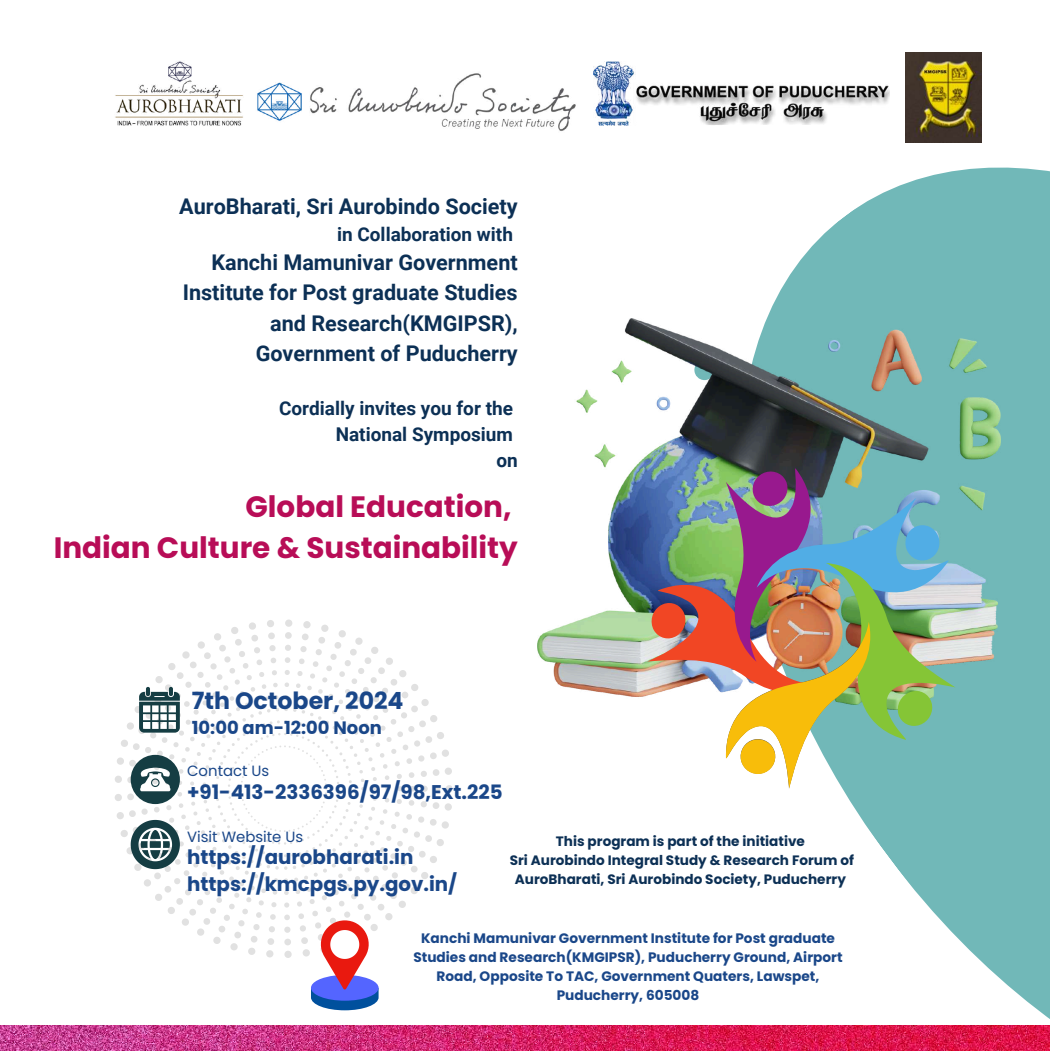
<style>
.page{position:relative;width:1050px;height:1051px;background:#fff}
.page>*{position:absolute;margin:0;border:0;box-sizing:border-box;transform-origin:0 0}
.t1{font:700 29.4px/40.7px "Poppins";color:#b80d57;text-align:right}
.t2{font:700 23.62px "Poppins";color:#1a4789}
.t3{font:700 21.61px/30.2px "Roboto";color:#0c3055;text-align:right}
.t4{font:700 19.78px/26.9px "Poppins";color:#1a4789}
.t5{font:700 18.99px/26.2px "Roboto";color:#0c3055;text-align:right}
.t6{font:700 17.94px "Poppins";color:#1a4789}
.t7{font:14.88px "Poppins";color:#1a4789}
.t8{font:700 13.65px/19.1px "Poppins";color:#1a4789;text-align:center}
.t9{font:700 13.56px/18.9px "Poppins";color:#0c3055;text-align:center}
</style>
<div class="page">
<svg style="left:115px;top:619px;width:337px;height:339px"></svg>
<svg style="left:127px;top:632px;width:313px;height:313px"></svg>
<svg style="left:140px;top:644px;width:288px;height:289px"></svg>
<svg style="left:152px;top:657px;width:263px;height:263px"></svg>
<svg style="left:165px;top:670px;width:238px;height:237px"></svg>
<svg style="left:178px;top:682px;width:212px;height:213px"></svg>
<svg style="left:190px;top:695px;width:187px;height:187px"></svg>
<svg style="left:766px;top:100px;width:284px;height:919px;fill:#71b8b8"></svg>
<svg style="left:131px;top:755px;width:49px;height:49px"></svg>
<svg style="left:131px;top:820px;width:49px;height:49px"></svg>
<svg style="left:139px;top:687px;width:41px;height:45px"></svg>
<img style="left:115px;top:61px;width:128px;height:65px">
<img style="left:257px;top:73px;width:319px;height:58px">
<img style="left:906px;top:52px;width:75px;height:90px">
<img style="left:642px;top:85px;width:247px;height:40px">
<img style="left:594px;top:62px;width:48px;height:63px">
<img style="left:537px;top:319px;width:464px;height:390px">
<img style="left:647px;top:465px;width:308px;height:324px">
<img style="left:0;top:1025px;width:1050px;height:26px">
<svg style="left:311px;top:920px;width:68px;height:90px"></svg>
<h3 class="t3" style="left:179px;top:191px;width:340px">AuroBharati, Sri Aurobindo Society</h3>
<h3 class="t5" style="left:337px;top:222px;width:177px">in Collaboration with</h3>
<h3 class="t3" style="left:183px;top:248px;width:336px">Kanchi Mamunivar Government<br>Institute for Post graduate Studies and Research(KMGIPSR),<br>Government of Puducherry</h3>
<h3 class="t5" style="left:279px;top:395px;width:240px">Cordially invites you for the<br>National Symposium<br>on</h3>
<h1 class="t1" style="left:54px;top:487px;width:466px">Global Education,<br>Indian Culture &amp; Sustainability</h1>
<h2 class="t2" style="left:192px;top:684px;width:213px">7th October, 2024</h2>
<h3 class="t6" style="left:192px;top:715px;width:192px">10:00 am-12:00 Noon</h3>
<p class="t7" style="left:187px;top:761px;width:84px">Contact Us</p>
<h3 class="t4" style="left:187px;top:778px;width:317px">+91-413-2336396/97/98,Ext.225</h3>
<p class="t7" style="left:187px;top:826px;width:118px">Visit Website Us</p>
<h3 class="t4" style="left:187px;top:843px;width:272px">https://aurobharati.in https://kmcpgs.py.gov.in/</h3>
<p class="t9" style="left:510px;top:831px;width:346px">This program is part of the initiative<br>Sri Aurobindo Integral Study &amp; Research Forum of<br>AuroBharati, Sri Aurobindo Society, Puducherry</p>
<p class="t8" style="left:413px;top:928px;width:431px">Kanchi Mamunivar Government Institute for Post graduate Studies and Research(KMGIPSR), Puducherry Ground, Airport Road, Opposite To TAC, Government Quaters, Lawspet, Puducherry, 605008</p>
</div>
